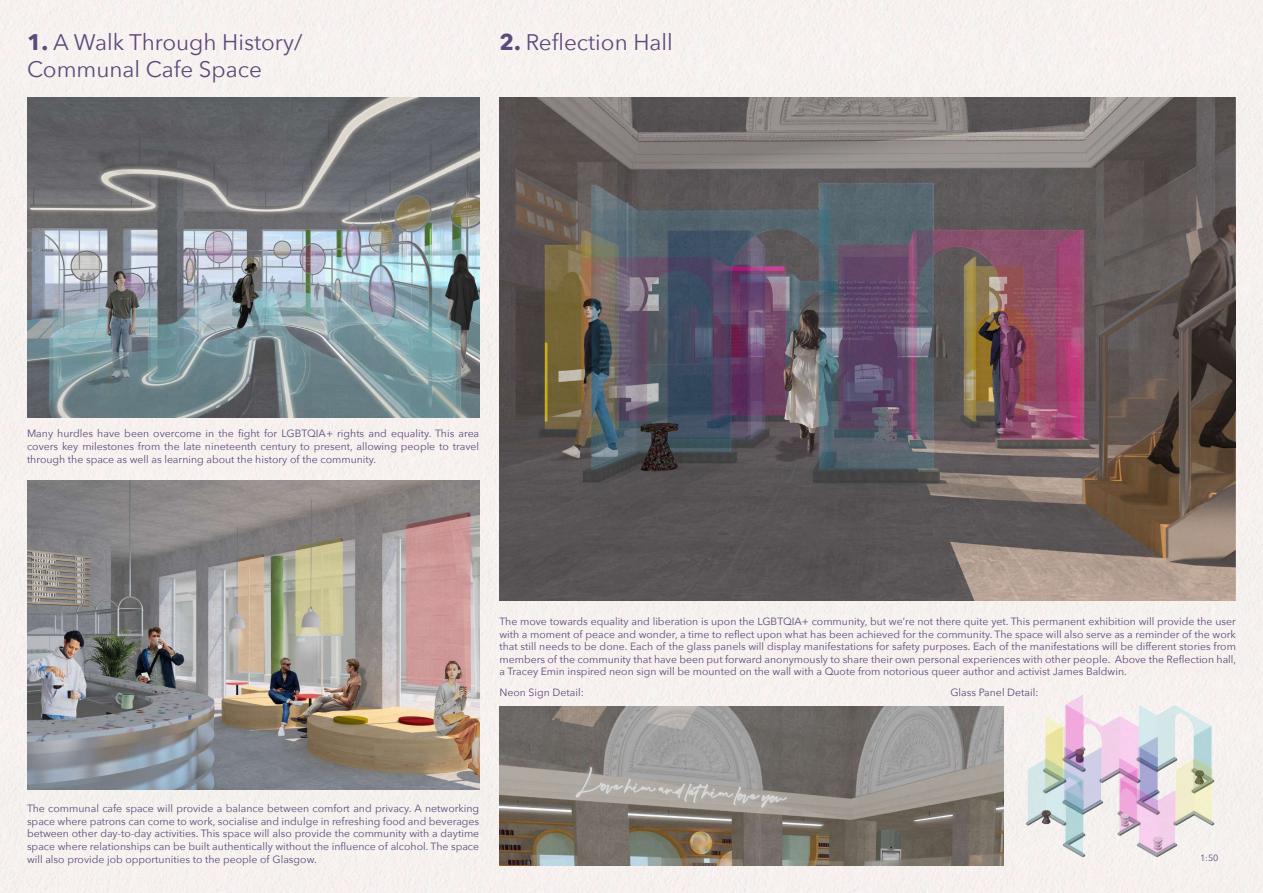
<style>
.page{position:relative;width:1263px;height:893px;background:#f7f1ee}
.page>*{position:absolute;margin:0;border:0;box-sizing:border-box;transform-origin:0 0}
.t1{font:22.5px/27px "Avenir Next";color:#5c4a7b}
.t2{font:10.5px/12.6px "Avenir Next";color:#5c4a7b;text-align:justify}
.t3{font:9px "Avenir Next";color:#5c4a7b}
.s1{font-weight:700}
</style>
<div class="page">
<img style="left:27px;top:98px;width:452px;height:320px">
<img style="left:27px;top:480px;width:452px;height:309px">
<img style="left:499px;top:98px;width:737px;height:503px">
<img style="left:1024px;top:691px;width:200px;height:175px">
<img style="left:499px;top:707px;width:504px;height:159px">
<h1 class="t1" style="left:27px;top:27px;width:277px"><span class="s1">1.</span> A Walk Through History/<br>Communal Cafe Space</h1>
<h1 class="t1" style="left:499px;top:27px;width:175px"><span class="s1">2.</span> Reflection Hall</h1>
<p class="t2" style="left:27px;top:427px;width:454px">Many hurdles have been overcome in the fight for LGBTQIA+ rights and equality. This area covers key milestones from the late nineteenth century to present, allowing people to travel through the space as well as learning about the history of the community.</p>
<p class="t2" style="left:499px;top:615px;width:738px">The move towards equality and liberation is upon the LGBTQIA+ community, but we’re not there quite yet. This permanent exhibition will provide the user with a moment of peace and wonder, a time to reflect upon what has been achieved for the community. The space will also serve as a reminder of the work that still needs to be done. Each of the glass panels will display manifestations for safety purposes. Each of the manifestations will be different stories from members of the community that have been put forward anonymously to share their own personal experiences with other people. Above the Reflection hall, a Tracey Emin inspired neon sign will be mounted on the wall with a Quote from notorious queer author and activist James Baldwin.</p>
<p class="t2" style="left:499px;top:686px;width:86px">Neon Sign Detail:</p>
<p class="t2" style="left:950px;top:686px;width:90px">Glass Panel Detail:</p>
<p class="t2" style="left:27px;top:802px;width:454px">The communal cafe space will provide a balance between comfort and privacy. A networking space where patrons can come to work, socialise and indulge in refreshing food and beverages between other day-to-day activities. This space will also provide the community with a daytime space where relationships can be built authentically without the influence of alcohol. The space will also provide job opportunities to the people of Glasgow.</p>
<p class="t3" style="left:1200px;top:850px;width:20px">1:50</p>
</div>
